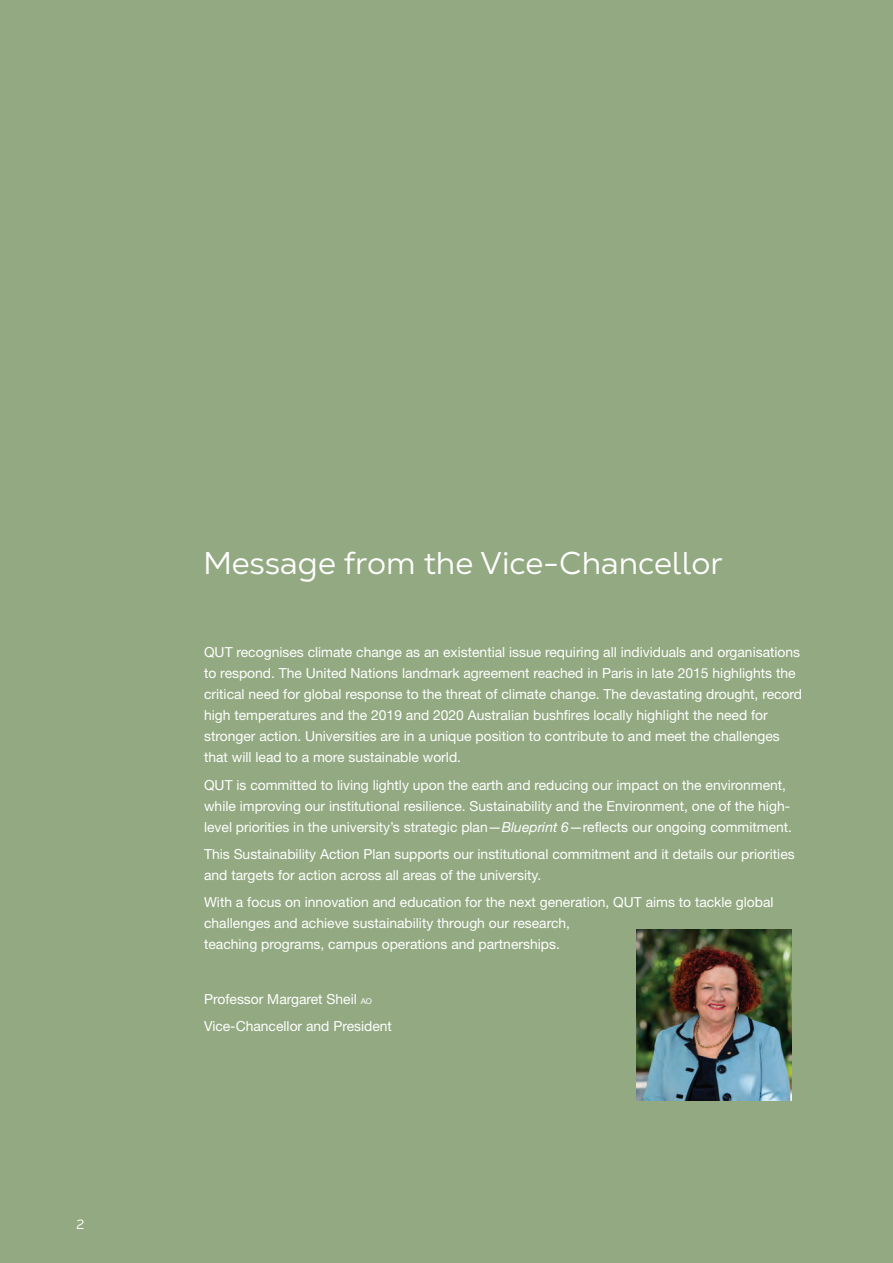
<style>
.page{position:relative;width:893px;height:1263px;background:#92a981}
.page>*{position:absolute;margin:0;border:0;box-sizing:border-box;transform-origin:0 0}
.t1{font:31.5px "Nexa Text";color:#fff}
.t2{font:13.8px/21px "Helvetica Neue LT Pro";color:#fff}
.t3{font:13.5px "Nexa Text";color:#fff}
.s1{font-style:italic}
.s2{font-size:8.1px}
</style>
<div class="page">
<img style="left:637px;top:929px;width:155px;height:171px">
<p class="t3" style="left:77px;top:1216px;width:9px">2</p>
<h1 class="t1" style="left:203px;top:544px;width:521px">Message from the Vice-Chancellor</h1>
<p class="t2" style="left:204px;top:641px;width:600px">QUT recognises climate change as an existential issue requiring all individuals and organisations to respond. The United Nations landmark agreement reached in Paris in late 2015 highlights the critical need for global response to the threat of climate change. The devastating drought, record high temperatures and the 2019 and 2020 Australian bushfires locally highlight the need for stronger action. Universities are in a unique position to contribute to and meet the challenges that will lead to a more sustainable world.</p>
<p class="t2" style="left:204px;top:774px;width:589px">QUT is committed to living lightly upon the earth and reducing our impact on the environment, while improving our institutional resilience. Sustainability and the Environment, one of the high&shy;level priorities in the university’s strategic plan—<span class="s1">Blueprint 6</span>—reflects our ongoing commitment.</p>
<p class="t2" style="left:204px;top:843px;width:592px">This Sustainability Action Plan supports our institutional commitment and it details our priorities and targets for action across all areas of the university.</p>
<p class="t2" style="left:204px;top:891px;width:571px">With a focus on innovation and education for the next generation, QUT aims to tackle global challenges and achieve sustainability through our research,<br>teaching programs, campus operations and partnerships.</p>
<p class="t2" style="left:204px;top:985px;width:189px;line-height:27.3px">Professor Margaret Sheil <span class="s2">AO<br></span>Vice-Chancellor and President</p>
</div>
